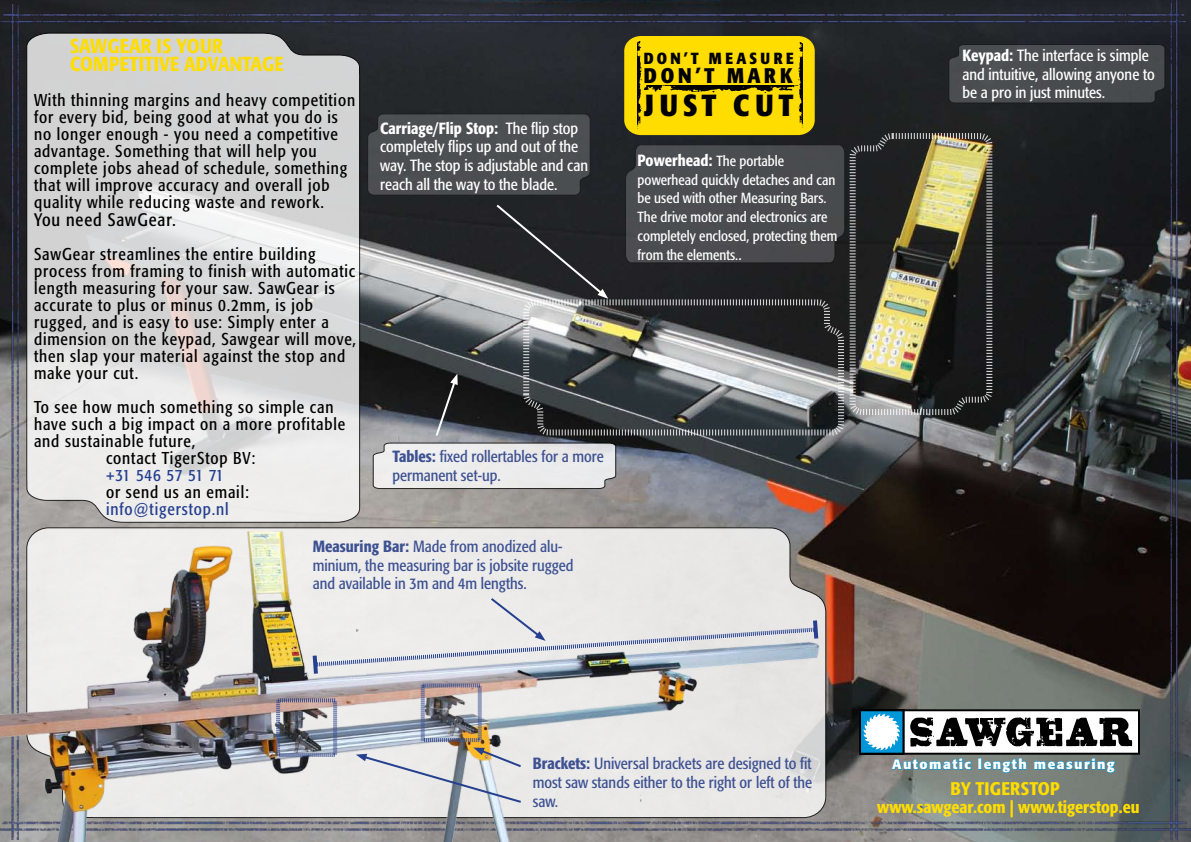
<style>
.page{position:relative;width:1191px;height:842px;background:#fff}
.page>*{position:absolute;margin:0;border:0;box-sizing:border-box;transform-origin:0 0}
.t1{font:700 condensed 30.2px "Formata";letter-spacing:.17em;color:#000}
.t2{font:700 condensed 21px "Formata";letter-spacing:.18em;color:#000}
.t3{font:500 condensed 20px/17.8px "Formata";color:#fd0}
.t4{font:500 condensed 18.1px "Formata";letter-spacing:.01em;color:#fd0}
.t5{font:condensed 18px "Formata";letter-spacing:.05em;color:#000}
.t6{font:condensed 17px/17px "Formata";letter-spacing:.05em;color:#000}
.t7{font:500 condensed 17px "Formata";color:#fd0}
.t8{font:condensed 17px "Formata";letter-spacing:.05em;color:#25408f}
.t9{font:condensed 17px "Formata";color:#25408f}
.t10{font:condensed 16px/18.7px "Formata";color:#3d5192}
.t11{font:condensed 16px/18.7px "Formata";color:#fff}
.t12{font:700 condensed 15.9px "Formata";letter-spacing:.21em;color:#000}
.t13{font:condensed 14.5px/18.7px "Formata";color:#fff}
.t14{font:700 13.5px "Formata";letter-spacing:.11em;color:#fff}
.s1{font-weight:500}
.s2{font-weight:500;font-size:16px}
.s3{font-size:16px}
</style>
<div class="page">
<img style="left:0;top:0;width:1191px;height:839px">
<img style="left:0;top:386px;width:826px;height:456px">
<svg style="left:26px;top:32px;width:334px;height:491px;background:#d7d7d7"></svg>
<svg style="left:494px;top:203px;width:114px;height:96px;background:#35363a"></svg>
<svg style="left:366px;top:113px;width:225px;height:83px;background:#494b4e"></svg>
<svg style="left:624px;top:144px;width:222px;height:120px;background:#47494c"></svg>
<svg style="left:948px;top:44px;width:218px;height:60px;background:#46494c"></svg>
<img style="left:848px;top:132px;width:145px;height:284px">
<svg style="left:372px;top:374px;width:244px;height:116px;background:#7f8082"></svg>
<div style="left:860px;top:710px;width:279px;height:44px;background:#fff"></div>
<div style="left:859px;top:709px;width:281px;height:46px;border:2px solid #000"></div>
<div style="left:860px;top:710px;width:43px;height:44px;background:#0096d7"></div>
<div style="left:859px;top:709px;width:45px;height:46px;border:2px solid #000"></div>
<svg style="left:863px;top:714px;width:37px;height:36px"></svg>
<svg style="left:910px;top:717px;width:222px;height:30px"></svg>
<svg style="left:891px;top:758px;width:80px;height:12px"></svg>
<svg style="left:977px;top:758px;width:50px;height:15px"></svg>
<svg style="left:1033px;top:758px;width:82px;height:15px"></svg>
<div style="left:624px;top:36px;width:190px;height:99px;background:#fd0"></div>
<img style="left:637px;top:42px;width:4px;height:86px">
<img style="left:798px;top:42px;width:4px;height:86px">
<img style="left:644px;top:86px;width:157px;height:6px">
<svg style="left:276px;top:596px;width:544px;height:208px;background:#d4d4d4"></svg>
<p class="t3" style="left:70px;top:37px;width:215px">SAWGEAR IS YOUR<br>COMPETITIVE ADVANTAGE</p>
<p class="t6" style="left:34px;top:91px;width:323px">With thinning margins and heavy competition for every bid, being good at what you do is no longer enough - you need a competitive advantage. Something that will help you complete jobs ahead of schedule, something that will improve accuracy and overall job quality while reducing waste and rework.</p>
<p class="t5" style="left:34px;top:209px;width:143px">You need SawGear.</p>
<p class="t6" style="left:34px;top:245px;width:324px">SawGear streamlines the entire building process from framing to finish with automatic length measuring for your saw. SawGear is accurate to plus or minus 0.2mm, is job rugged, and is easy to use: Simply enter a dimension on the keypad, Sawgear will move, then slap your material against the stop and make your cut.</p>
<p class="t6" style="left:34px;top:398px;width:301px">To see how much something so simple can</p>
<p class="t6" style="left:34px;top:415px;width:313px">have such a big impact on a more profitable</p>
<p class="t6" style="left:34px;top:432px;width:163px">and sustainable future,</p>
<p class="t6" style="left:106px;top:449px;width:151px">contact TigerStop BV:</p>
<p class="t9" style="left:106px;top:465px;width:119px">+31 546 57 51 71</p>
<p class="t6" style="left:106px;top:483px;width:144px">or send us an email:</p>
<p class="t8" style="left:106px;top:499px;width:124px">info@tigerstop.nl</p>
<p class="t11" style="left:380px;top:119px;width:209px"><span class="s1">Carriage/Flip Stop:</span> The flip stop completely flips up and out of the way. The stop is adjustable and can reach all the way to the blade.</p>
<p class="t10" style="left:392px;top:447px;width:213px"><span class="s1">Tables:</span> fixed rollertables for a more permanent set-up.</p>
<p class="t10" style="left:313px;top:537px;width:262px"><span class="s1">Measuring Bar:</span> Made from anodized alu&shy;minium, the measuring bar is jobsite rugged and available in 3m and 4m lengths.</p>
<p class="t12" style="left:644px;top:49px;width:151px">DON’T MEASURE</p>
<p class="t2" style="left:644px;top:62px;width:150px">DON’T MARK</p>
<h1 class="t1" style="left:644px;top:87px;width:151px">JUST CUT</h1>
<p class="t13" style="left:637px;top:152px;width:201px"><span class="s2">Powerhead:</span> The portable powerhead quickly detaches and can be used with other Measuring Bars.<br>The drive motor and electronics are completely enclosed, protecting them from the elements.<span class="s3">.</span></p>
<p class="t11" style="left:962px;top:46px;width:194px"><span class="s1">Keypad:</span> The interface is simple and intuitive, allowing anyone to be a pro in just minutes.</p>
<p class="t10" style="left:533px;top:754px;width:281px;text-align:justify"><span class="s1">Brackets:</span> Universal brackets are designed to fit most saw stands either to the right or left of the saw.</p>
<p class="t14" style="left:892px;top:756px;width:224px">Automatic length measuring</p>
<p class="t4" style="left:950px;top:778px;width:111px">BY TIGERSTOP</p>
<p class="t7" style="left:877px;top:796px;width:264px">www.sawgear.com | www.tigerstop.eu</p>
</div>
